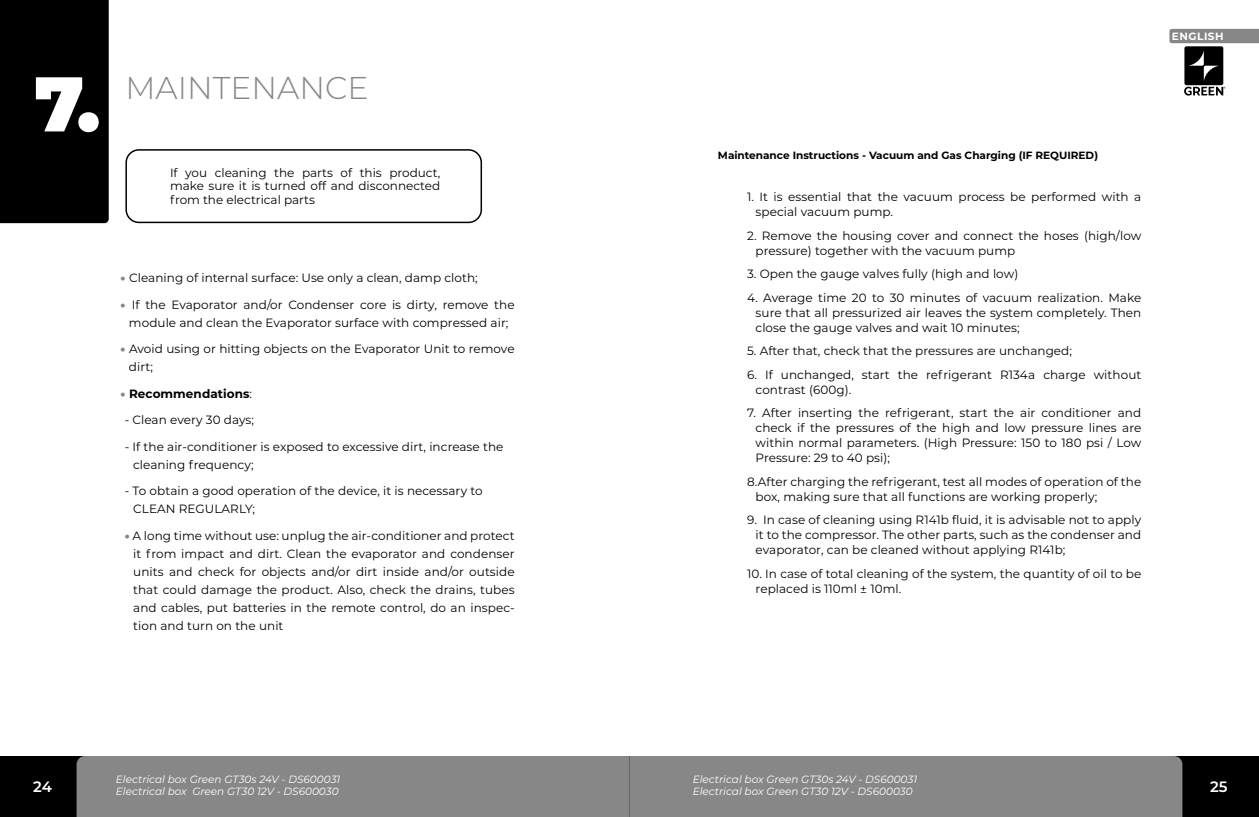
<style>
.page{position:relative;width:1259px;height:817px;background:#fff}
.page>*{position:absolute;margin:0;border:0;box-sizing:border-box;transform-origin:0 0}
.t1{font:900 77.25px "Montserrat";color:#fff}
.t2{font:300 31.5px "Montserrat";color:#878787}
.t3{font:600 15px "Montserrat";color:#fff}
.t4{font:12px/15px "Montserrat";letter-spacing:.005em;color:#000}
.t5{font:700 12px "Montserrat";letter-spacing:.005em;color:#000}
.t6{font:italic 10.5px/12px "Montserrat";color:#fff}
.t7{font:700 10.5px "Montserrat";color:#000}
.t8{font:700 10.5px "Montserrat";letter-spacing:.05em;color:#fff}
.s1{font-weight:900;color:#878787}
.s2{font-weight:400}
</style>
<div class="page">
<div style="left:0;top:755px;width:1259px;height:61px;background:#000"></div>
<div style="left:77px;top:755px;width:1105px;height:61px;background:#878787"></div>
<div style="left:0;top:0;width:109px;height:223px;background:#000"></div>
<div style="left:125px;top:149px;width:357px;height:74px;border:2px solid #000;border-radius:13px"></div>
<svg style="left:1169px;top:29px;width:90px;height:67px"></svg>
<h1 class="t1" style="left:34px;top:46px;width:67px">7.</h1>
<h2 class="t2" style="left:125px;top:66px;width:245px">MAINTENANCE</h2>
<p class="t4" style="left:170px;top:165px;width:272px;line-height:13.5px;text-align:justify">If you cleaning the parts of this product, make sure it is turned off and disconnected from the electrical parts</p>
<p class="t4" style="left:120px;top:270px;width:359px"><span class="s1">•</span> Cleaning of internal surface: Use only a clean, damp cloth;</p>
<p class="t4" style="left:120px;top:295px;width:396px;line-height:18px;text-align:center"><span class="s1">•</span> If the Evaporator and/or Condenser core is dirty, remove the module and clean the Evaporator surface with compressed air;</p>
<p class="t4" style="left:129px;top:339px;width:387px;line-height:18px;text-indent:-9px"><span class="s1">•</span> Avoid using or hitting objects on the Evaporator Unit to remove dirt;</p>
<p class="t5" style="left:120px;top:385px;width:133px"><span class="s1">•</span> Recommendations<span class="s2">:</span></p>
<p class="t4" style="left:125px;top:412px;width:131px">- Clean every 30 days;</p>
<p class="t4" style="left:133px;top:437px;width:372px;line-height:18px;text-indent:-9px">- If the air-conditioner is exposed to excessive dirt, increase the cleaning frequency;</p>
<p class="t4" style="left:133px;top:481px;width:351px;line-height:18px;text-indent:-9px">- To obtain a good operation of the device, it is necessary to<br>CLEAN REGULARLY;</p>
<p class="t4" style="left:133px;top:526px;width:383px;line-height:18px;text-align:justify;text-indent:-9px"><span class="s1">•</span> A long time without use: unplug the air-conditioner and protect it from impact and dirt. Clean the evaporator and condenser units and check for objects and/or dirt inside and/or outside that could damage the product. Also, check the drains, tubes and cables, put batteries in the remote control, do an inspec&shy;tion and turn on the unit</p>
<p class="t6" style="left:116px;top:772px;width:226px">Electrical box Green GT30s 24V - DS600031</p>
<p class="t3" style="left:33px;top:776px;width:20px">24</p>
<p class="t6" style="left:116px;top:784px;width:224px">Electrical box Green GT30 12V - DS600030</p>
<p class="t8" style="left:1172px;top:28px;width:53px">ENGLISH</p>
<p class="t7" style="left:718px;top:148px;width:382px">Maintenance Instructions - Vacuum and Gas Charging (IF REQUIRED)</p>
<p class="t4" style="left:755px;top:189px;width:387px;text-indent:-9px">1. It is essential that the vacuum process be performed with a special vacuum pump.</p>
<p class="t4" style="left:755px;top:227px;width:387px;text-indent:-9px">2. Remove the housing cover and connect the hoses (high/low pressure) together with the vacuum pump</p>
<p class="t4" style="left:747px;top:266px;width:273px">3. Open the gauge valves fully (high and low)</p>
<p class="t4" style="left:755px;top:289px;width:387px;text-align:justify;text-indent:-9px">4. Average time 20 to 30 minutes of vacuum realization. Make sure that all pressurized air leaves the system completely. Then close the gauge valves and wait 10 minutes;</p>
<p class="t4" style="left:747px;top:343px;width:326px">5. After that, check that the pressures are unchanged;</p>
<p class="t4" style="left:755px;top:366px;width:387px;text-indent:-9px">6. If unchanged, start the refrigerant R134a charge without contrast (600g).</p>
<p class="t4" style="left:755px;top:405px;width:387px;text-align:justify;text-indent:-9px">7. After inserting the refrigerant, start the air conditioner and check if the pressures of the high and low pressure lines are within normal parameters. (High Pressure: 150 to 180 psi / Low Pressure: 29 to 40 psi);</p>
<p class="t4" style="left:755px;top:473px;width:387px;text-indent:-9px">8.After charging the refrigerant, test all modes of operation of the box, making sure that all functions are working properly;</p>
<p class="t4" style="left:755px;top:512px;width:387px;text-align:justify;text-indent:-9px">9. In case of cleaning using R141b fluid, it is advisable not to apply it to the compressor. The other parts, such as the condenser and evaporator, can be cleaned without applying R141b;</p>
<p class="t4" style="left:755px;top:565px;width:387px;text-indent:-9px">10. In case of total cleaning of the system, the quantity of oil to be replaced is 110ml ± 10ml.</p>
<p class="t6" style="left:692px;top:772px;width:226px">Electrical box Green GT30s 24V - DS600031<br>Electrical box Green GT30 12V - DS600030</p>
<p class="t3" style="left:1210px;top:776px;width:19px">25</p>
</div>
